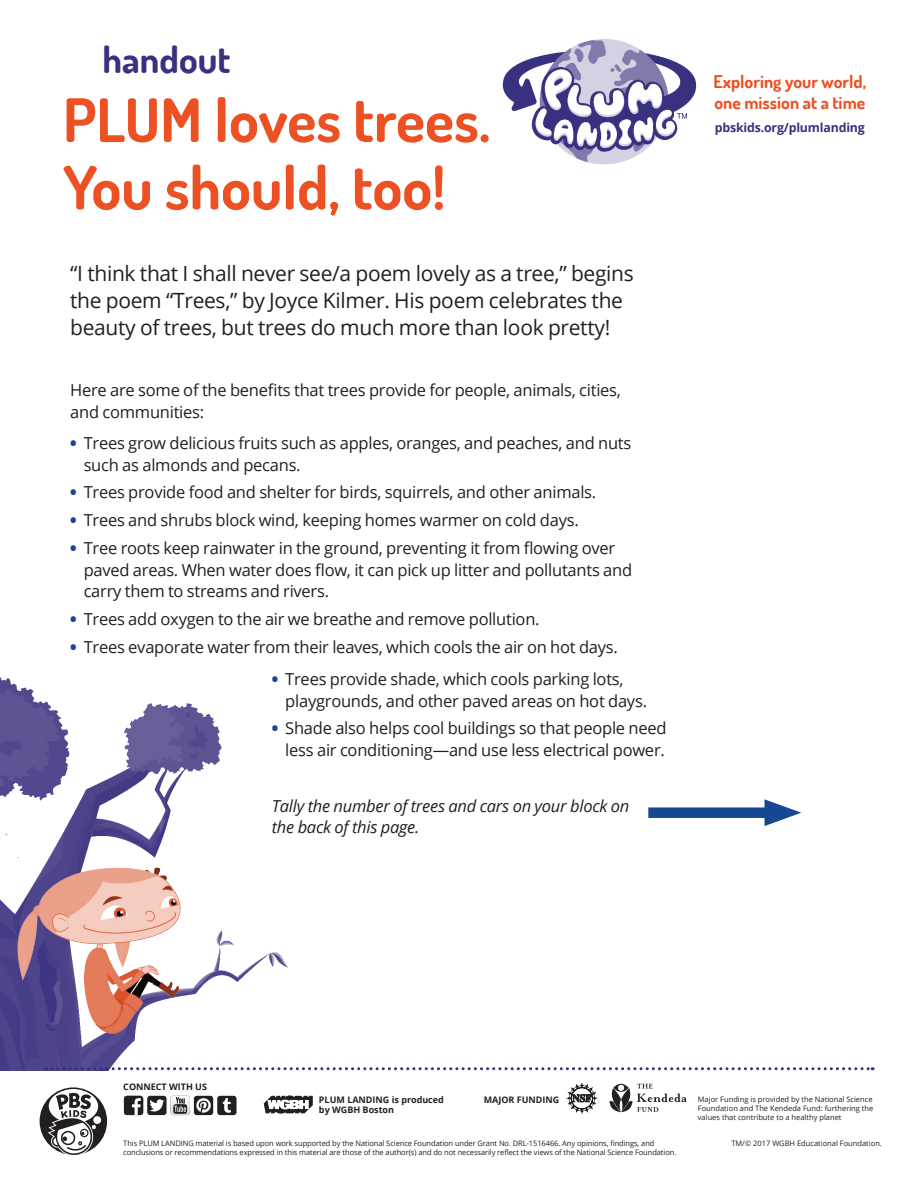
<style>
.page{position:relative;width:918px;height:1188px;background:#fff}
.page>*{position:absolute;margin:0;border:0;box-sizing:border-box;transform-origin:0 0}
.t1{font:700 60px/67.5px "Dosis";color:#ed5023}
.t2{font:700 37.5px "Dosis";color:#383180}
.t3{font:21px/27px "Open Sans";letter-spacing:-.015em;color:#231f20}
.t4{font:700 17.7px/20.9px "Dosis";color:#ed5023}
.t5{font:16.5px/21.8px "Open Sans";letter-spacing:-.015em;color:#231f20}
.t6{font:italic 16.5px/21.8px "Open Sans";letter-spacing:-.015em;color:#231f20}
.t7{font:700 12.3px "Open Sans";letter-spacing:-.015em;color:#383180}
.t8{font:700 9px/10.8px "Open Sans";color:#231f20}
.t9{font:7.5px/9px "Open Sans";letter-spacing:-.01em;color:#231f20}
.s1{font-weight:800;color:#174792}
</style>
<div class="page">
<img style="left:0;top:677px;width:288px;height:393px">
<img style="left:13px;top:826px;width:172px;height:211px">
<img style="left:502px;top:39px;width:195px;height:126px">
<svg style="left:610px;top:1084px;width:77px;height:28px"></svg>
<svg style="left:567px;top:1083px;width:30px;height:31px"></svg>
<svg style="left:264px;top:1095px;width:49px;height:19px"></svg>
<svg style="left:38px;top:1086px;width:71px;height:71px"></svg>
<div style="left:40px;top:1087px;width:67px;height:68px;background:#231f20;border-radius:50%"></div>
<svg style="left:48px;top:1089px;width:59px;height:67px"></svg>
<svg style="left:124px;top:1096px;width:19px;height:19px"></svg>
<div style="left:194px;top:1096px;width:19px;height:19px;background:#231f20;border-radius:3px"></div>
<svg style="left:196px;top:1098px;width:15px;height:15px"></svg>
<div style="left:217px;top:1096px;width:20px;height:19px;background:#231f20;border-radius:3px"></div>
<svg style="left:223px;top:1098px;width:8px;height:15px"></svg>
<svg style="left:171px;top:1096px;width:19px;height:19px"></svg>
<div style="left:147px;top:1096px;width:20px;height:19px;background:#231f20;border-radius:3px"></div>
<svg style="left:149px;top:1099px;width:15px;height:12px"></svg>
<svg style="left:46px;top:1067px;width:827px;height:3px"></svg>
<div style="left:648px;top:807px;width:132px;height:11px;background:#174792"></div>
<svg style="left:765px;top:799px;width:36px;height:27px"></svg>
<h2 class="t2" style="left:103px;top:35px;width:129px">handout</h2>
<h1 class="t1" style="left:63px;top:85px;width:429px">PLUM loves trees.<br>You should, too!</h1>
<p class="t3" style="left:70px;top:259px;width:565px">“I think that I shall never see/a poem lovely as a tree,” begins the poem “Trees,” by Joyce Kilmer. His poem celebrates the beauty of trees, but trees do much more than look pretty!</p>
<p class="t5" style="left:70px;top:379px;width:552px">Here are some of the benefits that trees provide for people, animals, cities, and communities:</p>
<p class="t5" style="left:84px;top:432px;width:549px;text-indent:-13px"><span class="s1">•</span> Trees grow delicious fruits such as apples, oranges, and peaches, and nuts such as almonds and pecans.</p>
<p class="t5" style="left:70px;top:481px;width:528px"><span class="s1">•</span> Trees provide food and shelter for birds, squirrels, and other animals.</p>
<p class="t5" style="left:70px;top:509px;width:510px"><span class="s1">•</span> Trees and shrubs block wind, keeping homes warmer on cold days.</p>
<p class="t5" style="left:84px;top:537px;width:550px;text-indent:-13px"><span class="s1">•</span> Tree roots keep rainwater in the ground, preventing it from flowing over paved areas. When water does flow, it can pick up litter and pollutants and carry them to streams and rivers.</p>
<p class="t5" style="left:70px;top:608px;width:471px"><span class="s1">•</span> Trees add oxygen to the air we breathe and remove pollution.</p>
<p class="t5" style="left:70px;top:636px;width:549px"><span class="s1">•</span> Trees evaporate water from their leaves, which cools the air on hot days.</p>
<p class="t5" style="left:285px;top:668px;width:363px;text-indent:-13px"><span class="s1">•</span> Trees provide shade, which cools parking lots, playgrounds, and other paved areas on hot days.</p>
<p class="t5" style="left:272px;top:717px;width:396px;text-align:right"><span class="s1">•</span> Shade also helps cool buildings so that people need less air conditioning—and use less electrical power.</p>
<p class="t6" style="left:272px;top:794px;width:359px">Tally the number of trees and cars on your block on the back of this page.</p>
<p class="t4" style="left:713px;top:71px;width:154px">Exploring your world, one mission at a time</p>
<p class="t7" style="left:715px;top:119px;width:152px">pbskids.org/plumlanding</p>
<p class="t8" style="left:123px;top:1081px;width:8px">connect</p>
<p class="t8" style="left:169px;top:1081px;width:7px">with</p>
<p class="t8" style="left:195px;top:1081px;width:7px">us</p>
<p class="t8" style="left:319px;top:1094px;width:126px">PLUM LANDING is produced by WGBH Boston</p>
<p class="t8" style="left:484px;top:1094px;width:77px">MAJOR FUNDING</p>
<p class="t9" style="left:698px;top:1094px;width:177px;text-align:justify">Major Funding is provided by the National Science Foundation and The Kendeda Fund: furthering the values that contribute to a healthy planet</p>
<p class="t9" style="left:123px;top:1138px;width:555px">This PLUM LANDING material is based upon work supported by the National Science Foundation under Grant No. DRL-1516466. Any opinions, findings, and conclusions or recommendations expressed in this material are those of the author(s) and do not necessarily reflect the views of the National Science Foundation.</p>
<p class="t9" style="left:731px;top:1138px;width:152px">TM/© 2017 WGBH Educational Foundation.</p>
</div>
